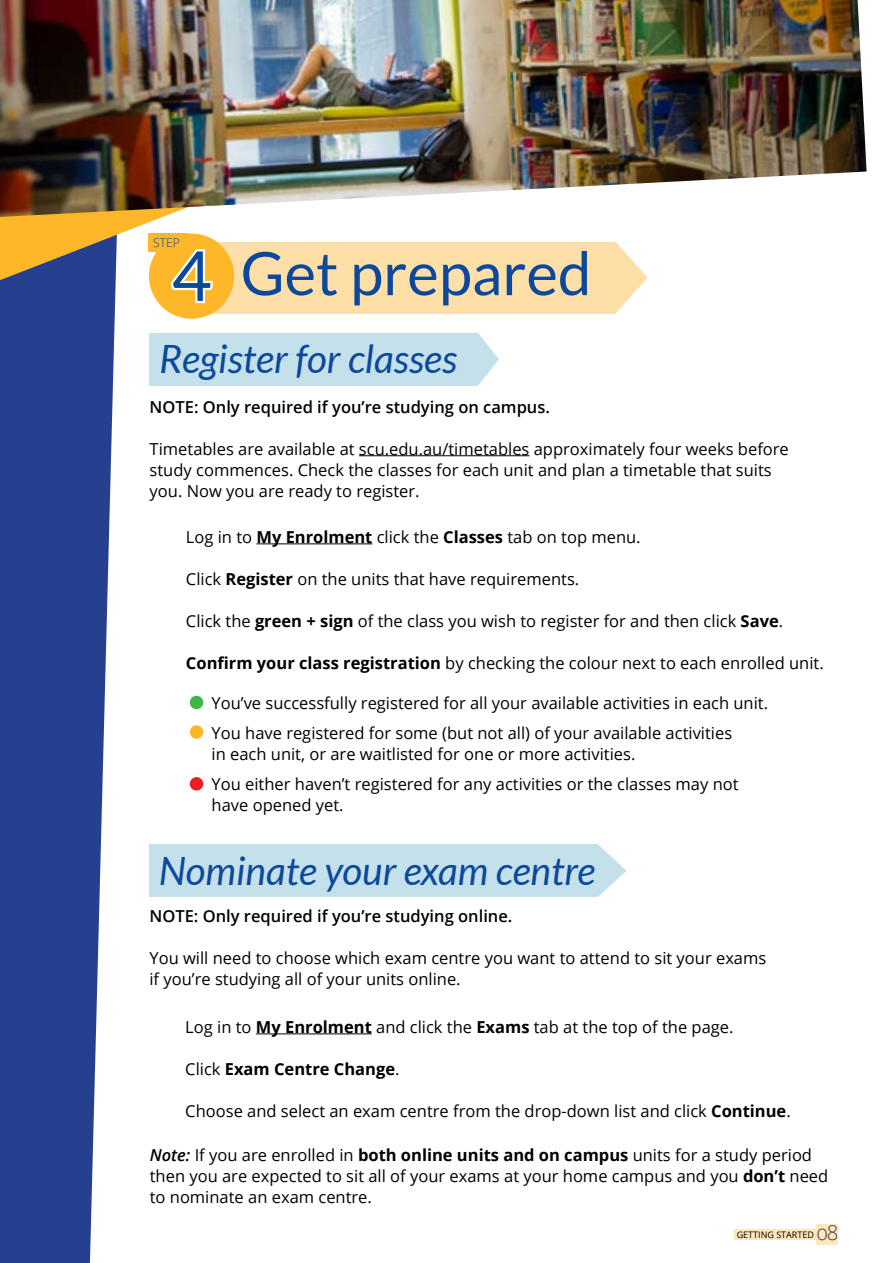
<style>
.page{position:relative;width:893px;height:1263px;background:#fff}
.page>*{position:absolute;margin:0;border:0;box-sizing:border-box;transform-origin:0 0}
.t1{font:69px "Lato";color:#0c499c}
.t2{font:60px "Lato";color:#0c499c}
.t3{font:italic 39px "Lato";color:#0c499c}
.t4{font:300 20.4px "Open Sans";color:#414042}
.t5{font:16.5px/21px "Open Sans";color:#000}
.t6{font:600 16.5px "Open Sans";color:#000}
.t7{font:700 16.5px "Open Sans";color:#000}
.t8{font:300 12px "Open Sans";color:#0c499c}
.t9{font:9px "Open Sans";color:#000}
.s1{font-weight:700}
.s2{font-weight:400}
.s3{font-weight:600;font-style:italic}
</style>
<div class="page">
<svg style="left:0;top:280px;width:116px;height:983px;background:#3a539a"></svg>
<svg style="left:0;top:217px;width:216px;height:63px"></svg>
<div style="left:150px;top:844px;width:448px;height:53px;background:#c4e0eb"></div>
<svg style="left:598px;top:845px;width:28px;height:52px"></svg>
<div style="left:150px;top:333px;width:328px;height:53px;background:#c4e0eb"></div>
<svg style="left:478px;top:333px;width:21px;height:53px"></svg>
<div style="left:735px;top:1229px;width:88px;height:11px;background:#ffe6bc"></div>
<div style="left:816px;top:1224px;width:22px;height:20px;background:#ffe6bc"></div>
<hr style="left:359px;top:455px;width:170px;height:1px;background:#000">
<hr style="left:256px;top:543px;width:116px;height:1px;background:#000">
<hr style="left:256px;top:1033px;width:116px;height:1px;background:#000">
<div style="left:190px;top:696px;width:13px;height:13px;background:#3eb549;border-radius:50%"></div>
<div style="left:190px;top:725px;width:13px;height:14px;background:#fdb721;border-radius:50%"></div>
<div style="left:190px;top:777px;width:13px;height:14px;background:#ed1d24;border-radius:50%"></div>
<img style="left:0;top:0;width:867px;height:217px">
<div style="left:199px;top:242px;width:417px;height:71px;background:#ffdfa8"></div>
<svg style="left:616px;top:242px;width:32px;height:71px"></svg>
<div style="left:149px;top:234px;width:85px;height:85px;background:#fdb728;border-radius:50%"></div>
<div style="left:149px;top:234px;width:39px;height:18px;background:#fdb728"></div>
<svg style="left:170px;top:241px;width:47px;height:63px"></svg>
<p class="t8" style="left:153px;top:235px;width:28px">STEP</p>
<h1 class="t1" style="left:172px;top:237px;width:42px">4</h1>
<h2 class="t2" style="left:241px;top:240px;width:352px">Get prepared</h2>
<h3 class="t3" style="left:159px;top:337px;width:300px">Register for classes</h3>
<p class="t6" style="left:150px;top:395px;width:402px">NOTE: Only required if you’re studying on campus.</p>
<p class="t5" style="left:150px;top:438px;width:641px">Timetables are available at scu.edu.au/timetables approximately four weeks before study commences. Check the classes for each unit and plan a timetable that suits you. Now you are ready to register.</p>
<p class="t5" style="left:186px;top:526px;width:456px">Log in to <span class="s1">My Enrolment</span> click the <span class="s1">Classes</span> tab on top menu.</p>
<p class="t5" style="left:186px;top:568px;width:395px">Click <span class="s1">Register</span> on the units that have requirements.</p>
<p class="t5" style="left:186px;top:610px;width:599px">Click the <span class="s1">green + sign</span> of the class you wish to register for and then click <span class="s1">Save</span>.</p>
<p class="t5" style="left:186px;top:652px;width:639px"><span class="s1">Confirm your class registration</span> by checking the colour next to each enrolled unit.</p>
<p class="t5" style="left:212px;top:687px;width:558px;line-height:30px">You’ve successfully registered for all your available activities in each unit.<br>You have registered for some (but not all) of your available activities</p>
<p class="t5" style="left:212px;top:738px;width:528px;line-height:30px">in each unit, or are waitlisted for one or more activities.<br>You either haven’t registered for any activities or the classes may not</p>
<p class="t5" style="left:212px;top:794px;width:134px">have opened yet.</p>
<h3 class="t3" style="left:159px;top:849px;width:438px">Nominate your exam centre</h3>
<p class="t6" style="left:149px;top:905px;width:364px">NOTE: Only required if you’re studying online.</p>
<p class="t5" style="left:149px;top:947px;width:618px">You will need to choose which exam centre you want to attend to sit your exams if you’re studying all of your units online.</p>
<p class="t5" style="left:185px;top:1016px;width:550px">Log in to <span class="s1">My Enrolment</span> and click the <span class="s1">Exams</span> tab at the top of the page.</p>
<p class="t7" style="left:185px;top:1057px;width:216px"><span class="s2">Click</span> Exam Centre Change<span class="s2">.</span></p>
<p class="t5" style="left:185px;top:1100px;width:607px">Choose and select an exam centre from the drop-down list and click <span class="s1">Continue</span>.</p>
<p class="t5" style="left:150px;top:1143px;width:680px"><span class="s3">Note:</span> If you are enrolled in <span class="s1">both online units and on campus</span> units for a study period then you are expected to sit all of your exams at your home campus and you <span class="s1">don’t</span> need to nominate an exam centre.</p>
<p class="t9" style="left:737px;top:1228px;width:79px">GETTING STARTED</p>
<p class="t4" style="left:816px;top:1218px;width:23px">08</p>
</div>
